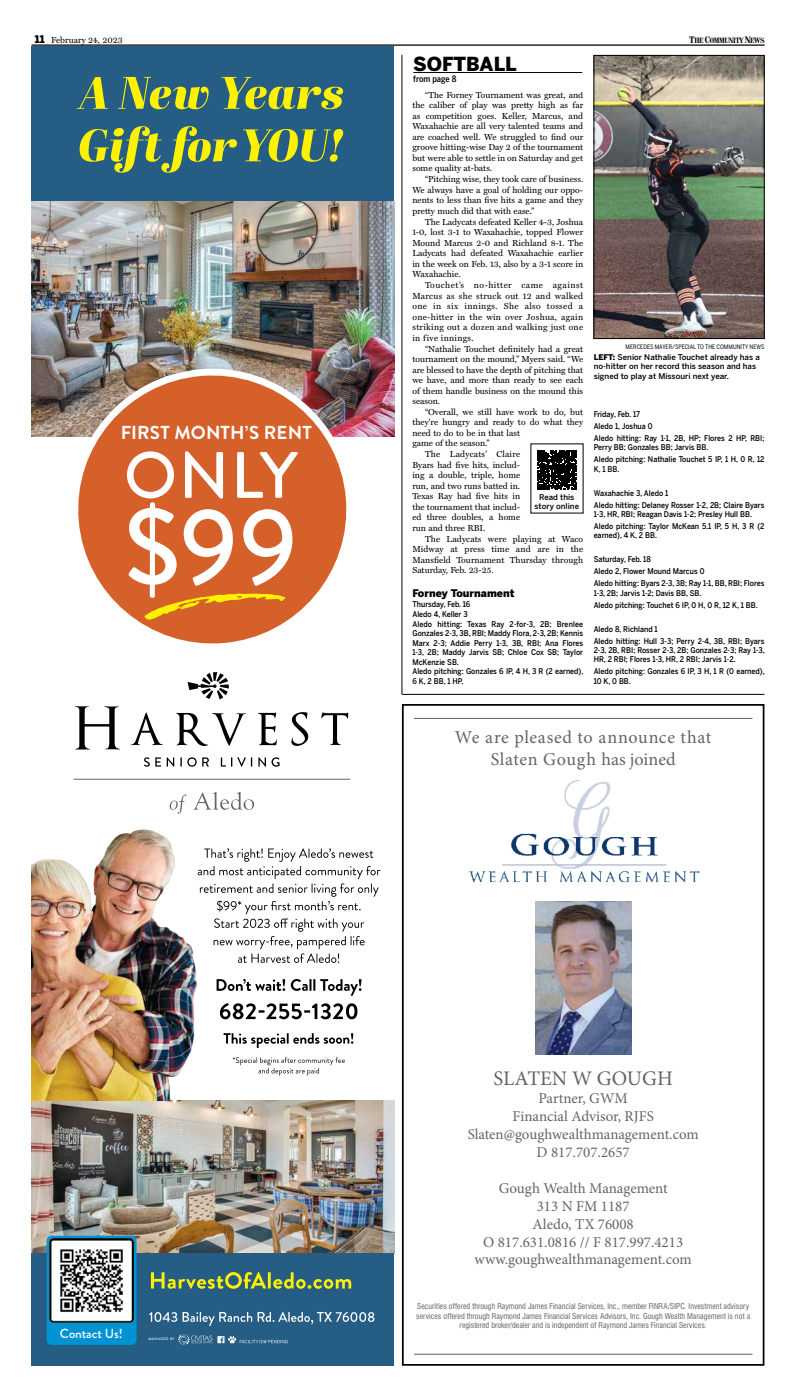
<style>
.page{position:relative;width:796px;height:1397px;background:#fff}
.page>*{position:absolute;margin:0;border:0;box-sizing:border-box;transform-origin:0 0}
.t1{font:500 107.1px "Brandon Grotesque";color:#fff}
.t2{font:500 65.36px "Brandon Grotesque";color:#fff}
.t3{font:20.74px "Minion Pro";color:#636466}
.t4{font:900 19.25px "Benton Sans";color:#000}
.t5{font:700 18.72px "Brandon Grotesque";letter-spacing:.005em;color:#fff}
.t6{font:18.11px/21.7px "Minion Pro";letter-spacing:.025em;color:#636466;text-align:center}
.t7{font:14.96px/17.9px "Minion Pro";color:#636466;text-align:center}
.t8{font:500 13.12px "Brandon Grotesque";letter-spacing:-.005em;color:#fff}
.t9{font:900 10.5px "Benton Sans";color:#000}
.t10{font:8.75px/10.5px "Miller Text";color:#000;text-align:justify}
.t11{font:8.75px "Miller Text";letter-spacing:.02em;color:#000}
.t12{font:500 8.75px "Benton Sans Condensed";letter-spacing:-.005em;color:#000}
.t13{font:500 7.88px/12px "Benton Sans";color:#000;scale:.9 1}
.t14{font:condensed 7.88px/9.5px "Swiss 721 BT";color:#636466;text-align:center}
.t15{font:500 7.88px/9.5px "Benton Sans";color:#000;text-align:center}
.t16{font:700 condensed 7.52px "Century 725 BT";letter-spacing:-.055em;color:#000}
.t17{font:6.12px "Benton Sans Condensed";color:#000}
.t18{font:500 3.5px "Brandon Grotesque";letter-spacing:.12em;color:#fff}
.s1{font-family:"Century 725 BT";font-weight:700;font-stretch:condensed;font-size:9.28px}
.s2{font-size:9.28px}
.s3{font-family:"Benton Sans";font-weight:900;font-stretch:normal;font-size:10.5px}
.s4{font-family:"Century 725 BT";font-weight:700;font-stretch:condensed;font-size:7.52px}
.s5{font-weight:900}
</style>
<div class="page">
<hr style="left:32px;top:45px;width:732px;height:1px;background:#000">
<hr style="left:402px;top:694px;width:362px;height:1px;background:#000">
<div style="left:402px;top:704px;width:362px;height:661px;border:2px solid #000"></div>
<img style="left:469px;top:780px;width:231px;height:122px">
<img style="left:535px;top:901px;width:96px;height:153px">
<hr style="left:414px;top:718px;width:338px;height:1px;background:#636466">
<hr style="left:414px;top:1353px;width:338px;height:1px;background:#636466">
<div style="left:32px;top:46px;width:362px;height:170px;background:#265d84"></div>
<svg style="left:75px;top:706px;width:273px;height:43px"></svg>
<svg style="left:144px;top:757px;width:135px;height:9px"></svg>
<svg style="left:187px;top:672px;width:42px;height:27px"></svg>
<hr style="left:74px;top:779px;width:276px;height:1px;background:#636466">
<svg style="left:170px;top:792px;width:84px;height:21px"></svg>
<img style="left:32px;top:1100px;width:362px;height:153px">
<div style="left:32px;top:1253px;width:362px;height:112px;background:#265d84"></div>
<svg style="left:151px;top:1272px;width:200px;height:16px"></svg>
<svg style="left:149px;top:1311px;width:225px;height:15px"></svg>
<svg style="left:178px;top:1334px;width:109px;height:11px"></svg>
<svg style="left:80px;top:126px;width:263px;height:47px"></svg>
<svg style="left:77px;top:77px;width:266px;height:32px"></svg>
<img style="left:32px;top:202px;width:362px;height:234px">
<svg style="left:69px;top:366px;width:286px;height:278px"></svg>
<svg style="left:144px;top:593px;width:141px;height:27px;background:#dd7d21"></svg>
<svg style="left:233px;top:1057px;width:112px;height:18px"></svg>
<svg style="left:233px;top:1033px;width:120px;height:15px"></svg>
<svg style="left:233px;top:1003px;width:124px;height:16px"></svg>
<svg style="left:233px;top:979px;width:128px;height:16px"></svg>
<svg style="left:233px;top:848px;width:147px;height:115px"></svg>
<img style="left:32px;top:829px;width:201px;height:271px">
<div style="left:47px;top:1235px;width:89px;height:109px;background:#0093d3;border-radius:5px"></div>
<img style="left:49px;top:1238px;width:85px;height:84px">
<hr style="left:401px;top:55px;width:1px;height:639px;background:#000">
<hr style="left:413px;top:72px;width:169px;height:1px;background:#000">
<svg style="left:537px;top:450px;width:39px;height:39px;background:#191919"></svg>
<img style="left:595px;top:57px;width:167px;height:280px">
<div style="left:593px;top:55px;width:171px;height:284px;border:1px solid #000"></div>
<p class="t9" style="left:32px;top:32px;width:15px"><span class="s1">T</span>11</p>
<p class="t16" style="left:689px;top:35px;width:77px"><span class="s2">T</span>HE <span class="s2">C</span>OMMUNITY <span class="s2">N</span>E<span class="s3">11</span>WS</p>
<p class="t10" style="left:37px;top:34px;width:87px"><span class="s4">HE</span> <span class="s1">C</span>February 24, 2023</p>
<p class="t16" style="left:52px;top:35px;width:56px">OMMUNITY <span class="s2">N</span>EWS</p>
<p class="t10" style="left:672px;top:34px;width:72px">February 27, 2023</p>
<h3 class="t5" style="left:121px;top:419px;width:192px">FIRST MONTH’S RENT</h3>
<h2 class="t2" style="left:124px;top:430px;width:175px">ONLY</h2>
<h1 class="t1" style="left:124px;top:473px;width:175px">$99</h1>
<h3 class="t4" style="left:413px;top:51px;width:105px">SOFTBALL</h3>
<p class="t12" style="left:413px;top:73px;width:45px">from page 8</p>
<p class="t10" style="left:412px;top:89px;width:172px;text-indent:13px">“The Forney Tournament was great, and the caliber of play was pretty high as far as competition goes. Keller, Marcus, and Waxahachie are all very talented teams and are coached well. We struggled to find our groove hitting-wise Day 2 of the tournament but were able to settle in on Saturday and get some quality at-bats.</p>
<p class="t10" style="left:412px;top:173px;width:172px;text-indent:13px">“Pitching wise, they took care of business.<br>We always have a goal of holding our oppo&shy;nents to less than five hits a game and they pretty much did that with ease.”</p>
<p class="t10" style="left:412px;top:216px;width:172px;text-indent:13px">The Ladycats defeated Keller 4-3, Joshua 1-0, lost 3-1 to Waxahachie, topped Flower Mound Marcus 2-0 and Richland 8-1. The Ladycats had defeated Waxahachie earlier in the week on Feb. 13, also by a 3-1 score in Waxahachie.</p>
<p class="t10" style="left:412px;top:279px;width:172px;text-indent:13px">Touchet’s no-hitter came against Marcus as she struck out 12 and walked one in six innings. She also tossed a one-hitter in the win over Joshua, again striking out a dozen and walking just one in five innings.</p>
<p class="t10" style="left:412px;top:343px;width:172px;text-indent:13px">“Nathalie Touchet definitely had a great tournament on the mound,” Myers said. “We are blessed to have the depth of pitching that we have, and more than ready to see each of them handle business on the mound this season.</p>
<p class="t10" style="left:425px;top:406px;width:160px">“Overall, we still have work to do, but</p>
<p class="t10" style="left:412px;top:416px;width:172px">they're hungry and ready to do what they</p>
<p class="t10" style="left:412px;top:427px;width:109px">need to do to be in that last</p>
<p class="t10" style="left:412px;top:437px;width:79px">game of the season.”</p>
<p class="t11" style="left:425px;top:447px;width:97px">The Ladycats’ Claire</p>
<p class="t10" style="left:412px;top:459px;width:109px">Byars had five hits, includ-</p>
<p class="t10" style="left:412px;top:469px;width:109px">ing a double, triple, home</p>
<p class="t10" style="left:412px;top:480px;width:109px">run, and two runs batted in.</p>
<p class="t10" style="left:412px;top:490px;width:109px">Texas Ray had five hits in</p>
<p class="t10" style="left:412px;top:501px;width:109px">the tournament that includ-</p>
<p class="t10" style="left:412px;top:511px;width:109px">ed three doubles, a home</p>
<p class="t10" style="left:412px;top:522px;width:74px">run and three RBI.</p>
<p class="t10" style="left:425px;top:533px;width:160px">The Ladycats were playing at Waco</p>
<p class="t10" style="left:412px;top:543px;width:172px">Midway at press time and are in the</p>
<p class="t10" style="left:412px;top:554px;width:172px">Mansfield Tournament Thursday through</p>
<p class="t10" style="left:412px;top:564px;width:83px">Saturday, Feb. 23-25.</p>
<p class="t9" style="left:412px;top:586px;width:103px">Forney Tournament</p>
<p class="t13" style="left:412px;top:599px;width:191px;line-height:9.6px">Thursday, Feb. 16<br>Aledo 4, Keller 3<br>Aledo hitting: Texas Ray 2-for-3, 2B; Brenlee<br>Gonzales 2-3, 3B, RBI; Maddy Flora, 2-3, 2B; Kennis<br>Marx 2-3; Addie Perry 1-3, 3B, RBI; Ana Flores<br>1-3, 2B; Maddy Jarvis SB; Chloe Cox SB; Taylor<br>McKenzie SB.<br>Aledo pitching: Gonzales 6 IP, 4 H, 3 R (2 earned),<br>6 K, 2 BB, 1 HP.</p>
<p class="t15" style="left:534px;top:492px;width:46px">Read this story online</p>
<p class="t17" style="left:625px;top:343px;width:140px">MERCEDES MAYER/SPECIAL TO THE COMMUNITY NEWS</p>
<p class="t15" style="left:593px;top:352px;width:168px;text-align:left"><span class="s5">LEFT:</span> Senior Nathalie Touchet already has a no-hitter on her record this season and has signed to play at Missouri next year.</p>
<p class="t13" style="left:593px;top:408px;width:191px">Friday, Feb. 17<br>Aledo 1, Joshua 0<br>Aledo hitting: Ray 1-1, 2B, HP; Flores 2 HP, RBI;</p>
<p class="t13" style="left:593px;top:441px;width:191px">Perry BB; Gonzales BB; Jarvis BB.<br>Aledo pitching: Nathalie Touchet 5 IP, 1 H, 0 R, 12</p>
<p class="t13" style="left:593px;top:463px;width:30px">K, 1 BB.</p>
<p class="t13" style="left:593px;top:487px;width:191px">Waxahachie 3, Aledo 1<br>Aledo hitting: Delaney Rosser 1-2, 2B; Claire Byars</p>
<p class="t13" style="left:593px;top:508px;width:191px">1-3, HR, RBI; Reagan Davis 1-2; Presley Hull BB.<br>Aledo pitching: Taylor McKean 5.1 IP, 5 H, 3 R (2</p>
<p class="t13" style="left:593px;top:529px;width:72px">earned), 4 K, 2 BB.</p>
<p class="t13" style="left:593px;top:553px;width:191px">Saturday, Feb. 18<br>Aledo 2, Flower Mound Marcus 0<br>Aledo hitting: Byars 2-3, 3B; Ray 1-1, BB, RBI; Flores</p>
<p class="t13" style="left:593px;top:587px;width:184px">1-3, 2B; Jarvis 1-2; Davis BB, SB.<br>Aledo pitching: Touchet 6 IP, 0 H, 0 R, 12 K, 1 BB.</p>
<p class="t13" style="left:593px;top:623px;width:191px">Aledo 8, Richland 1<br>Aledo hitting: Hull 3-3; Perry 2-4, 3B, RBI; Byars</p>
<p class="t13" style="left:593px;top:645px;width:191px;line-height:9.5px">2-3, 2B, RBI; Rosser 2-3, 2B; Gonzales 2-3; Ray 1-3,<br>HR, 2 RBI; Flores 1-3, HR, 2 RBI; Jarvis 1-2.</p>
<p class="t13" style="left:593px;top:667px;width:191px;line-height:9.5px">Aledo pitching: Gonzales 6 IP, 3 H, 1 R (0 earned),<br>10 K, 0 BB.</p>
<h3 class="t6" style="left:455px;top:726px;width:258px">We are pleased to announce that<br>Slaten Gough has joined</h3>
<h3 class="t8" style="left:60px;top:1324px;width:64px">Contact Us!</h3>
<p class="t18" style="left:148px;top:1336px;width:28px">MANAGED BY</p>
<h3 class="t3" style="left:493px;top:1064px;width:181px">SLATEN W GOUGH</h3>
<h3 class="t7" style="left:467px;top:1089px;width:232px">Partner, GWM<br>Financial Advisor, RJFS<br>Slaten@goughwealthmanagement.com<br>D 817.707.2657</h3>
<h3 class="t7" style="left:474px;top:1179px;width:218px">Gough Wealth Management<br>313 N FM 1187<br>Aledo, TX 76008<br>O 817.631.0816 // F 817.997.4213 www.goughwealthmanagement.com</h3>
<p class="t14" style="left:416px;top:1301px;width:335px">Securities offered through Raymond James Financial Services, Inc., member FINRA/SIPC. Investment advisory services offered through Raymond James Financial Services Advisors, Inc. Gough Wealth Management is not a registered broker/dealer and is independent of Raymond James Financial Services.</p>
</div>
